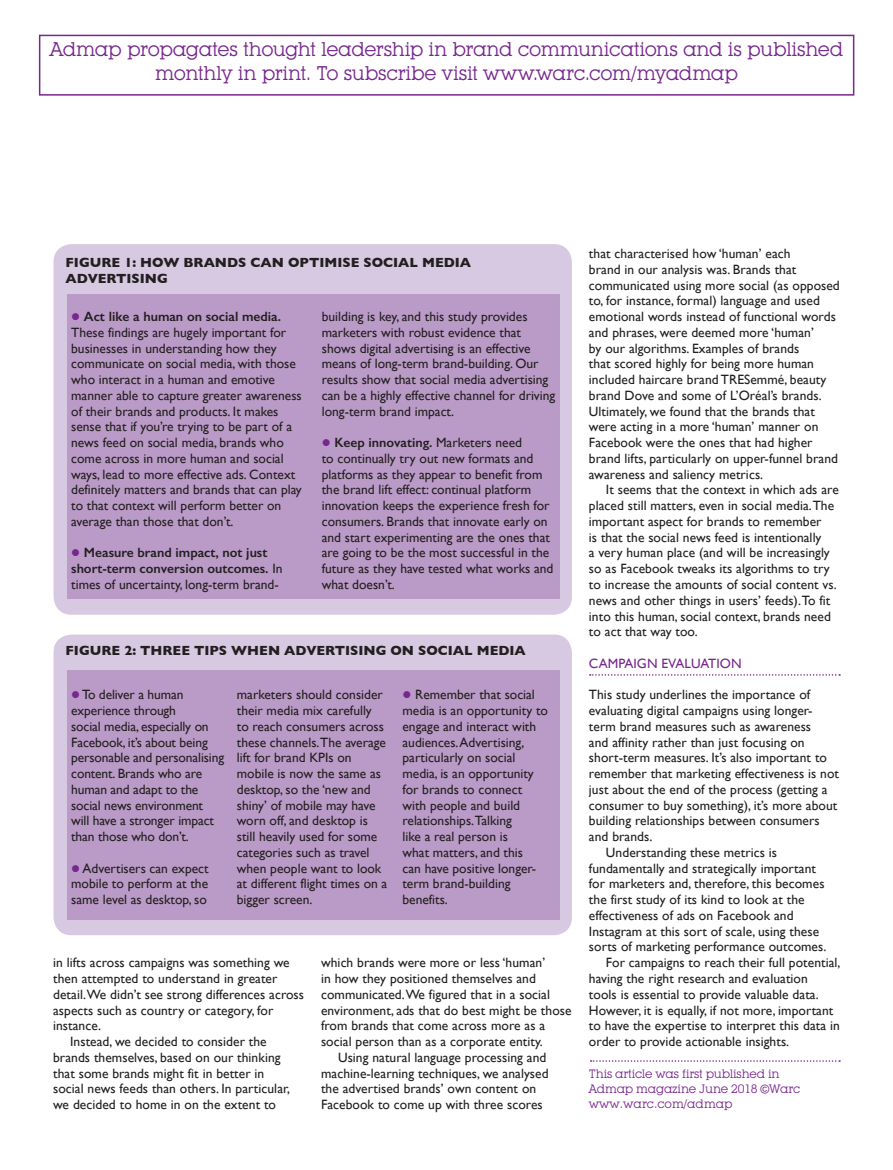
<style>
.page{position:relative;width:893px;height:1170px;background:#fff}
.page>*{position:absolute;margin:0;border:0;box-sizing:border-box;transform-origin:0 0}
.Standfirst_big{font:19.5px/24px "ITC Lubalin Graph";letter-spacing:-.02em;color:#77278d;text-align:center}
.Admap_paragraph{font:13.5px/15.8px "Gill Sans";letter-spacing:.005em;color:#231f20}
.Admap_paragraph-2{font:700 13.5px/15.8px "Gill Sans";color:#231f20}
.Admap_paragraph-3{font:600 13.5px/15.8px "Gill Sans";color:#231f20}
.Crosshead_with_rule{font:13.5px "Gill Sans";letter-spacing:.005em;color:#77278d}
.t1{font:12px/15px "ITC Lubalin Graph";letter-spacing:-.02em;color:#77278d}
.t2{font:12px "ITC Lubalin Graph";color:#77278d}
.s1{color:#77278d}
.s2{font-weight:600}
.s3{font-weight:400}
.s4{font-family:"Gill Sans"}
</style>
<div class="page">
<svg style="left:590px;top:674px;width:250px;height:1px"></svg>
<div style="left:54px;top:244px;width:518px;height:370px;background:#d7c9e1;border-radius:18px"></div>
<div style="left:67px;top:294px;width:493px;height:305px;background:#ba9bc7"></div>
<div style="left:54px;top:634px;width:518px;height:301px;background:#d7c9e1;border-radius:18px"></div>
<div style="left:67px;top:670px;width:493px;height:249px;background:#ba9bc7"></div>
<div style="left:39px;top:35px;width:815px;height:61px;border:2px solid #77278d"></div>
<svg style="left:591px;top:1060px;width:249px;height:1px"></svg>
<p class="Standfirst_big" style="left:50px;top:37px;width:795px">Admap propagates thought leadership in brand communications and is published monthly in print. To subscribe visit www.warc.com/myadmap</p>
<p class="Admap_paragraph-2" style="left:66px;top:254px;width:407px">FIGURE 1: HOW BRANDS CAN OPTIMISE SOCIAL MEDIA<br>ADVERTISING</p>
<p class="Admap_paragraph" style="left:71px;top:308px;width:232px"><span class="s1">●</span> <span class="s2">Act like a human on social media.<br></span>These findings are hugely important for businesses in understanding how they communicate on social media, with those who interact in a human and emotive manner able to capture greater awareness of their brands and products. It makes sense that if you’re trying to be part of a news feed on social media, brands who come across in more human and social ways, lead to more effective ads. Context definitely matters and brands that can play to that context will perform better on average than those that don’t.</p>
<p class="Admap_paragraph-3" style="left:71px;top:545px;width:213px"><span class="s1">●</span> Measure brand impact, not just short-term conversion outcomes. <span class="s3">In times of uncertainty, long-term brand-</span></p>
<p class="Admap_paragraph" style="left:322px;top:308px;width:235px">building is key, and this study provides marketers with robust evidence that shows digital advertising is an effective means of long-term brand-building. Our results show that social media advertising can be a highly effective channel for driving long-term brand impact.</p>
<p class="Admap_paragraph" style="left:322px;top:434px;width:233px"><span class="s1">●</span> <span class="s2">Keep innovating.</span> Marketers need<br>to continually try out new formats and platforms as they appear to benefit from the brand lift effect: continual platform innovation keeps the experience fresh for consumers. Brands that innovate early on and start experimenting are the ones that are going to be the most successful in the future as they have tested what works and what doesn’t.</p>
<p class="Admap_paragraph-2" style="left:66px;top:642px;width:462px">FIGURE 2: THREE TIPS WHEN ADVERTISING ON SOCIAL MEDIA</p>
<p class="Admap_paragraph" style="left:71px;top:686px;width:154px"><span class="s1">●</span> To deliver a human experience through<br>social media, especially on<br>Facebook, it’s about being personable and personalising content. Brands who are human and adapt to the social news environment will have a stronger impact than those who don’t.</p>
<p class="Admap_paragraph" style="left:71px;top:860px;width:139px;text-align:justify"><span class="s1">●</span> Advertisers can expect mobile to perform at the same level as desktop, so</p>
<p class="Admap_paragraph" style="left:237px;top:686px;width:152px">marketers should consider their media mix carefully<br>to reach consumers across these channels.The average lift for brand KPIs on mobile is now the same as desktop, so the ‘new and shiny’ of mobile may have worn off, and desktop is still heavily used for some categories such as travel when people want to look at different flight times on a bigger screen.</p>
<p class="Admap_paragraph" style="left:402px;top:686px;width:147px"><span class="s1">●</span> Remember that social media is an opportunity to engage and interact with audiences. Advertising, particularly on social media, is an opportunity for brands to connect with people and build relationships.Talking<br>like a real person is<br>what matters, and this<br>can have positive longer&shy;term brand-building benefits.</p>
<p class="Admap_paragraph" style="left:53px;top:954px;width:252px">in lifts across campaigns was something we then attempted to understand in greater detail. We didn’t see strong differences across aspects such as country or category, for instance.</p>
<p class="Admap_paragraph" style="left:53px;top:1033px;width:239px;text-indent:17px">Instead, we decided to consider the brands themselves, based on our thinking that some brands might fit in better in social news feeds than others. In particular, we decided to home in on the extent to</p>
<p class="Admap_paragraph" style="left:321px;top:954px;width:252px">which brands were more or less ‘human’<br>in how they positioned themselves and communicated. We figured that in a social environment, ads that do best might be those from brands that come across more as a social person than as a corporate entity.</p>
<p class="Admap_paragraph" style="left:321px;top:1049px;width:229px;text-indent:17px">Using natural language processing and machine-learning techniques, we analysed the advertised brands’ own content on Facebook to come up with three scores</p>
<p class="Admap_paragraph" style="left:589px;top:245px;width:252px">that characterised how ‘human’ each<br>brand in our analysis was. Brands that communicated using more social (as opposed to, for instance, formal) language and used emotional words instead of functional words and phrases, were deemed more ‘human’<br>by our algorithms. Examples of brands<br>that scored highly for being more human included haircare brand TRESemmé, beauty brand Dove and some of L’Oréal’s brands.<br>Ultimately, we found that the brands that were acting in a more ‘human’ manner on Facebook were the ones that had higher brand lifts, particularly on upper-funnel brand awareness and saliency metrics.</p>
<p class="Admap_paragraph" style="left:589px;top:482px;width:251px;text-indent:17px">It seems that the context in which ads are placed still matters, even in social media. The important aspect for brands to remember<br>is that the social news feed is intentionally<br>a very human place (and will be increasingly so as Facebook tweaks its algorithms to try to increase the amounts of social content vs. news and other things in users’ feeds). To fit into this human, social context, brands need to act that way too.</p>
<p class="Crosshead_with_rule" style="left:589px;top:655px;width:154px">CAMPAIGN EVALUATION</p>
<p class="Admap_paragraph" style="left:589px;top:686px;width:252px">This study underlines the importance of evaluating digital campaigns using longer&shy;term brand measures such as awareness<br>and affinity rather than just focusing on short-term measures. It’s also important to remember that marketing effectiveness is not just about the end of the process (getting a consumer to buy something), it’s more about building relationships between consumers and brands.</p>
<p class="Admap_paragraph" style="left:589px;top:844px;width:239px;text-indent:17px">Understanding these metrics is fundamentally and strategically important for marketers and, therefore, this becomes the first study of its kind to look at the effectiveness of ads on Facebook and Instagram at this sort of scale, using these sorts of marketing performance outcomes.</p>
<p class="Admap_paragraph" style="left:589px;top:954px;width:253px;text-indent:17px">For campaigns to reach their full potential, having the right research and evaluation<br>tools is essential to provide valuable data.<br>However, it is equally, if not more, important to have the expertise to interpret this data in order to provide actionable insights.</p>
<p class="t1" style="left:589px;top:1065px;width:213px">This article was first published in<br>Admap magazine June 2018 <span class="s4">©</span>Warc</p>
<p class="t2" style="left:589px;top:1095px;width:145px">www.warc.com/admap</p>
</div>
